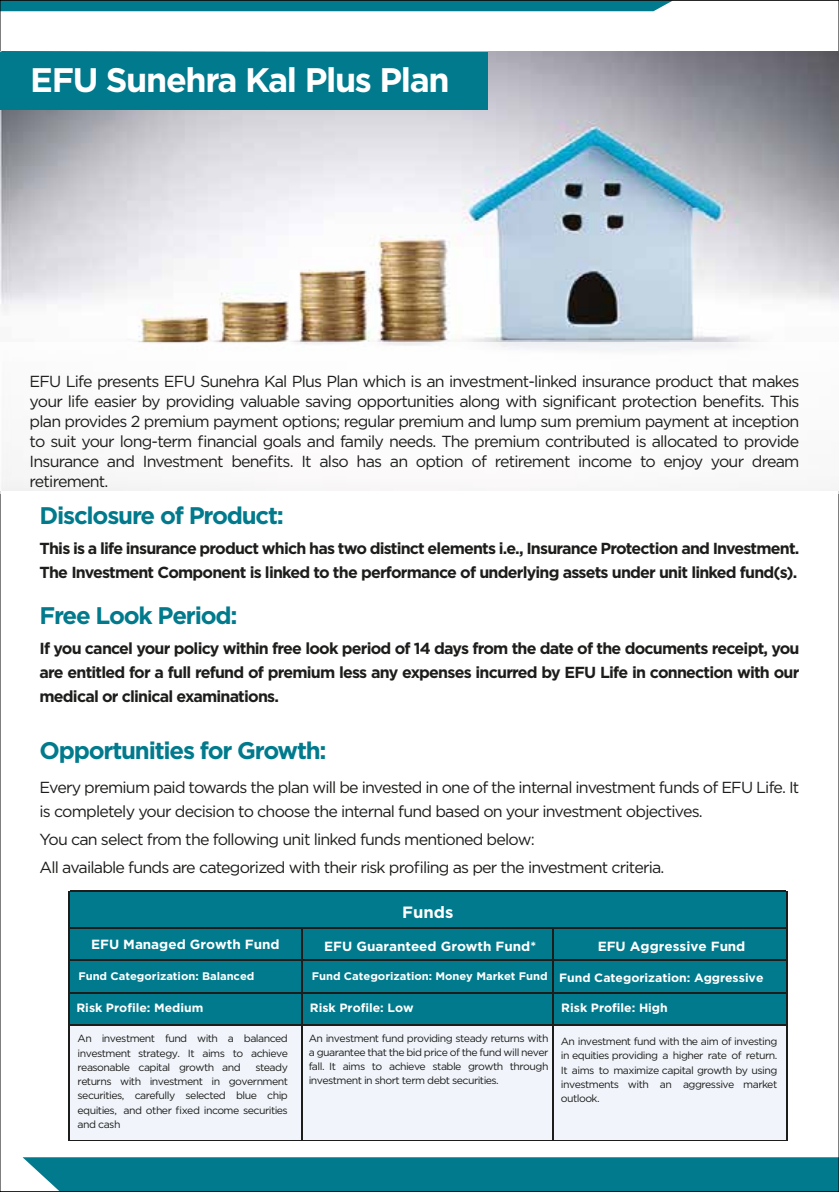
<style>
.page{position:relative;width:839px;height:1192px;background:#fff}
.page>*{position:absolute;margin:0;border:0;box-sizing:border-box;transform-origin:0 0}
.t1{font:700 34px "Gotham";letter-spacing:-.04em;color:#fff}
.t2{font:700 24px "Gotham";letter-spacing:-.05em;color:#007a8c}
.t3{font:700 16.4px "Gotham";color:#fff}
.t4{font:16px/20px "Gotham";letter-spacing:-.05em;color:#1d1d1b}
.t5{font:700 16px/24px "Gotham";letter-spacing:-.05em;color:#1d1d1b}
.t6{font:700 13.2px "Gotham";color:#fff}
.t7{font:700 12px "Gotham";color:#fff}
.t8{font:700 11px "Gotham";letter-spacing:-.005em;color:#fff}
.t9{font:10.4px/14.2px "Gotham";letter-spacing:-.05em;color:#1d1d1b;text-align:justify}
.s1{font-size:12px}
</style>
<div class="page">
<div style="left:2px;top:2px;width:668px;height:9px;background:#007a8c"></div>
<div style="left:23px;top:1157px;width:813px;height:32px;background:#007a8c"></div>
<img style="left:1px;top:51px;width:837px;height:291px">
<div style="left:0;top:52px;width:487px;height:58px;background:#007a8c"></div>
<div style="left:69px;top:891px;width:718px;height:36px;background:#007a8c"></div>
<div style="left:69px;top:929px;width:241px;height:30px;background:#007a8c"></div>
<div style="left:303px;top:929px;width:249px;height:30px;background:#007a8c"></div>
<div style="left:552px;top:929px;width:234px;height:30px;background:#007a8c"></div>
<hr style="left:69px;top:927px;width:238px;height:2px;background:#1d1d1b">
<hr style="left:305px;top:927px;width:247px;height:2px;background:#1d1d1b">
<hr style="left:553px;top:927px;width:234px;height:2px;background:#1d1d1b">
<hr style="left:301px;top:929px;width:2px;height:30px;background:#1d1d1b">
<hr style="left:552px;top:927px;width:1px;height:32px;background:#1d1d1b">
<div style="left:69px;top:961px;width:241px;height:31px;background:#007a8c"></div>
<div style="left:303px;top:961px;width:249px;height:31px;background:#007a8c"></div>
<div style="left:552px;top:961px;width:234px;height:31px;background:#007a8c"></div>
<hr style="left:69px;top:959px;width:238px;height:2px;background:#1d1d1b">
<hr style="left:306px;top:959px;width:246px;height:2px;background:#1d1d1b">
<hr style="left:552px;top:959px;width:235px;height:2px;background:#1d1d1b">
<hr style="left:301px;top:961px;width:2px;height:31px;background:#1d1d1b">
<hr style="left:552px;top:961px;width:1px;height:31px;background:#1d1d1b">
<div style="left:69px;top:993px;width:240px;height:31px;background:#007a8c"></div>
<div style="left:303px;top:993px;width:249px;height:31px;background:#007a8c"></div>
<div style="left:552px;top:993px;width:234px;height:31px;background:#007a8c"></div>
<hr style="left:69px;top:992px;width:483px;height:1px;background:#1d1d1b">
<hr style="left:550px;top:992px;width:237px;height:1px;background:#1d1d1b">
<div style="left:69px;top:1025px;width:238px;height:115px;background:#f1f5fb"></div>
<div style="left:303px;top:1025px;width:249px;height:115px;background:#f1f5fb"></div>
<div style="left:552px;top:1025px;width:234px;height:115px;background:#f1f5fb"></div>
<hr style="left:69px;top:1024px;width:238px;height:1px;background:#1d1d1b">
<hr style="left:306px;top:1024px;width:246px;height:1px;background:#1d1d1b">
<hr style="left:552px;top:1024px;width:235px;height:1px;background:#1d1d1b">
<hr style="left:301px;top:991px;width:2px;height:149px;background:#1d1d1b">
<hr style="left:552px;top:991px;width:1px;height:149px;background:#1d1d1b">
<hr style="left:68px;top:891px;width:1px;height:249px;background:#1d1d1b">
<hr style="left:785px;top:891px;width:1px;height:249px;background:#1d1d1b">
<hr style="left:69px;top:890px;width:716px;height:2px;background:#1d1d1b">
<hr style="left:69px;top:1140px;width:716px;height:1px;background:#1d1d1b">
<h1 class="t1" style="left:30px;top:60px;width:420px">EFU Sunehra Kal Plus Plan</h1>
<p class="t4" style="left:30px;top:371px;width:771px;text-align:justify">EFU Life presents EFU Sunehra Kal Plus Plan which is an investment-linked insurance product that makes your life easier by providing valuable saving opportunities along with significant protection benefits. This plan provides 2 premium payment options; regular premium and lump sum premium payment at inception to suit your long-term financial goals and family needs. The premium contributed is allocated to provide Insurance and Investment benefits. It also has an option of retirement income to enjoy your dream retirement.</p>
<h2 class="t2" style="left:40px;top:502px;width:246px">Disclosure of Product:</h2>
<p class="t5" style="left:40px;top:536px;width:761px">This is a life insurance product which has two distinct elements i.e., Insurance Protection and Investment.<br>The Investment Component is linked to the performance of underlying assets under unit linked fund(s).</p>
<h2 class="t2" style="left:40px;top:602px;width:199px">Free Look Period:</h2>
<p class="t5" style="left:40px;top:636px;width:761px;text-align:justify">If you cancel your policy within free look period of 14 days from the date of the documents receipt, you are entitled for a full refund of premium less any expenses incurred by EFU Life in connection with our medical or clinical examinations.</p>
<h2 class="t2" style="left:40px;top:736px;width:288px">Opportunities for Growth:</h2>
<p class="t4" style="left:40px;top:774px;width:761px;line-height:24px">Every premium paid towards the plan will be invested in one of the internal investment funds of EFU Life. It is completely your decision to choose the internal fund based on your investment objectives.</p>
<p class="t4" style="left:40px;top:824px;width:626px;line-height:28px">You can select from the following unit linked funds mentioned below:<br>All available funds are categorized with their risk profiling as per the investment criteria.</p>
<p class="t3" style="left:402px;top:902px;width:53px">Funds</p>
<p class="t6" style="left:91px;top:937px;width:190px">EFU Managed Growth Fund</p>
<p class="t6" style="left:324px;top:939px;width:213px">EFU Guaranteed Growth Fund*</p>
<p class="t6" style="left:597px;top:939px;width:149px">EFU Aggressive Fund</p>
<p class="t8" style="left:78px;top:969px;width:177px">Fund Categorization: Balanced</p>
<p class="t8" style="left:311px;top:969px;width:453px">Fund Categorization: Money Market Fund <span class="s1">Fund Categorization: Aggressive</span></p>
<p class="t7" style="left:76px;top:1000px;width:128px">Risk Profile: Medium</p>
<p class="t7" style="left:309px;top:1000px;width:105px">Risk Profile: Low</p>
<p class="t7" style="left:561px;top:1000px;width:108px">Risk Profile: High</p>
<p class="t9" style="left:77px;top:1031px;width:212px">An investment fund with a balanced investment strategy. It aims to achieve reasonable capital growth and</p>
<p class="t9" style="left:308px;top:1030px;width:241px">An investment fund providing steady returns with a guarantee that the bid price of the fund will never fall. It aims to achieve stable growth through investment in short term debt securities.</p>
<p class="t9" style="left:560px;top:1034px;width:218px">An investment fund with the aim of investing in equities providing a higher rate of return.<br>It aims to maximize capital growth by using investments with an aggressive market outlook.</p>
<p class="t9" style="left:77px;top:1059px;width:212px;text-indent:178px">steady returns with investment in government securities, carefully selected blue chip equities, and other fixed income securities and cash</p>
</div>
